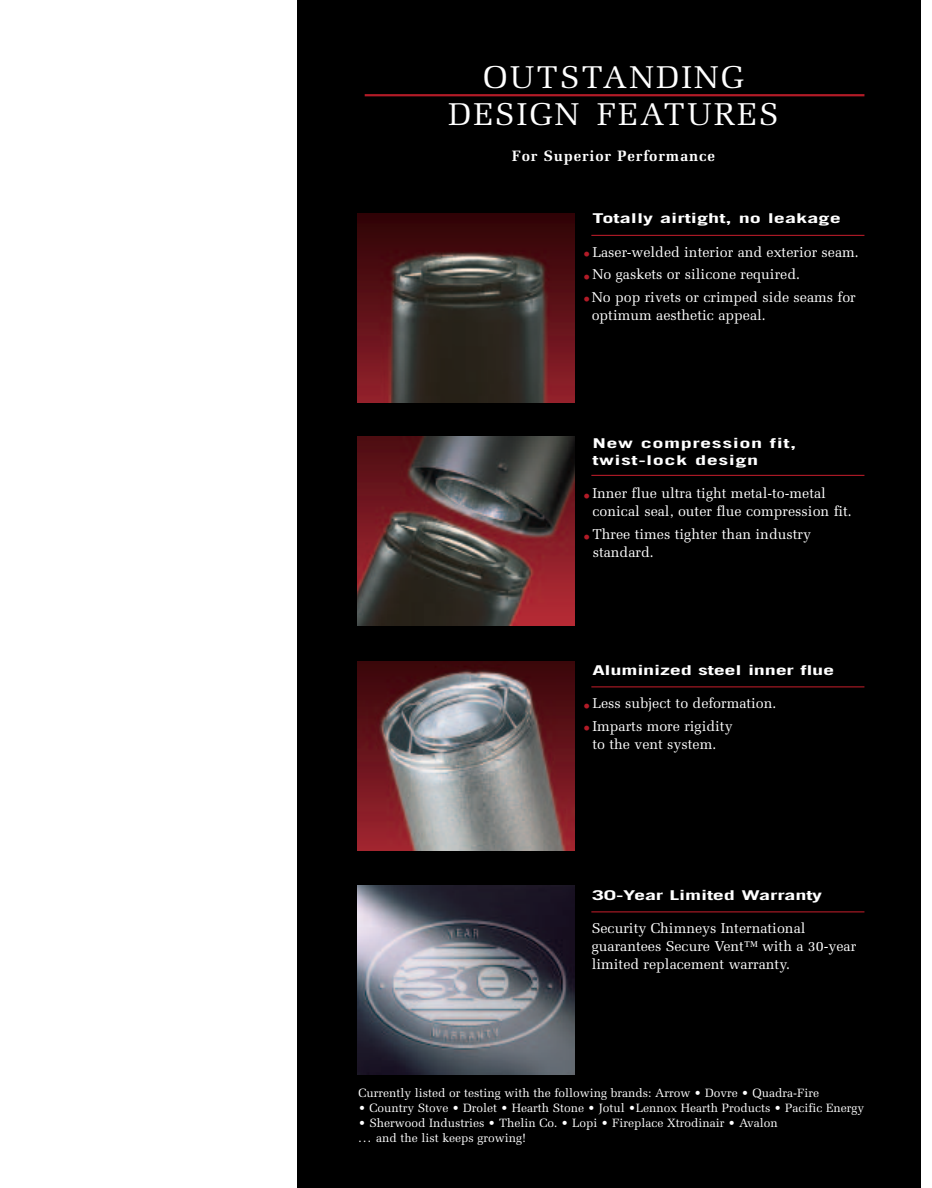
<style>
.page{position:relative;width:932px;height:1188px;background:#fff}
.page>*{position:absolute;margin:0;border:0;box-sizing:border-box;transform-origin:0 0}
.t1{font:31.5px/37.5px "Melior";letter-spacing:.075em;color:#fff;text-align:center}
.t2{font:700 15px "Melior";letter-spacing:.055em;color:#fff}
.t3{font:14.25px/18px "Melior";color:#fff}
.t4{font:700 13.5px "Trade Gothic";color:#fff;scale:1.65 1}
.t5{font:700 13.5px/17px "Trade Gothic";letter-spacing:.02em;color:#fff;scale:1.65 1}
.t6{font:12px/15px "Melior";color:#fff}
.s1{color:#b21b27}
</style>
<div class="page">
<div style="left:297px;top:0;width:623px;height:1188px;background:#000"></div>
<img style="left:358px;top:213px;width:216px;height:189px">
<img style="left:358px;top:437px;width:216px;height:189px">
<img style="left:358px;top:662px;width:216px;height:189px">
<img style="left:358px;top:885px;width:216px;height:189px">
<hr style="left:364px;top:94px;width:500px;height:2px;background:#b21b27">
<hr style="left:591px;top:235px;width:273px;height:1px;background:#b21b27">
<hr style="left:591px;top:475px;width:273px;height:1px;background:#b21b27">
<hr style="left:591px;top:686px;width:273px;height:1px;background:#b21b27">
<hr style="left:591px;top:911px;width:273px;height:1px;background:#b21b27">
<h1 class="t1" style="left:448px;top:58px;width:331px">OUTSTANDING<br>DESIGN FEATURES</h1>
<p class="t2" style="left:512px;top:148px;width:205px">For Superior Performance</p>
<p class="t4" style="left:592px;top:214px;width:152px">Totally airtight, no leakage</p>
<p class="t3" style="left:582px;top:243px;width:278px"><span class="s1">•</span>Laser-welded interior and exterior seam.</p>
<p class="t3" style="left:582px;top:265px;width:219px"><span class="s1">•</span>No gaskets or silicone required.</p>
<p class="t3" style="left:591px;top:288px;width:265px;text-indent:-9px"><span class="s1">•</span>No pop rivets or crimped side seams for optimum aesthetic appeal.</p>
<p class="t5" style="left:592px;top:436px;width:125px">New compression fit, twist-lock design</p>
<p class="t3" style="left:592px;top:484px;width:261px;text-indent:-10px"><span class="s1">•</span>Inner flue ultra tight metal-to-metal conical seal, outer flue compression fit.</p>
<p class="t3" style="left:592px;top:525px;width:220px;text-indent:-10px"><span class="s1">•</span>Three times tighter than industry standard.</p>
<p class="t4" style="left:592px;top:665px;width:148px">Aluminized steel inner flue</p>
<p class="t3" style="left:582px;top:694px;width:196px"><span class="s1">•</span>Less subject to deformation.</p>
<p class="t3" style="left:582px;top:717px;width:152px;text-align:center"><span class="s1">•</span>Imparts more rigidity to the vent system.</p>
<p class="t4" style="left:591px;top:890px;width:141px">30-Year Limited Warranty</p>
<p class="t3" style="left:591px;top:919px;width:266px">Security Chimneys International guarantees Secure Vent™ with a 30-year limited replacement warranty.</p>
<p class="t6" style="left:358px;top:1086px;width:462px">Currently listed or testing with the following brands: Arrow • Dovre • Quadra-Fire</p>
<p class="t6" style="left:358px;top:1101px;width:507px">• Country Stove • Drolet • Hearth Stone • Jotul •Lennox Hearth Products • Pacific Energy</p>
<p class="t6" style="left:358px;top:1116px;width:421px">• Sherwood Industries • Thelin Co. • Lopi • Fireplace Xtrodinair • Avalon ... and the list keeps growing!</p>
</div>
